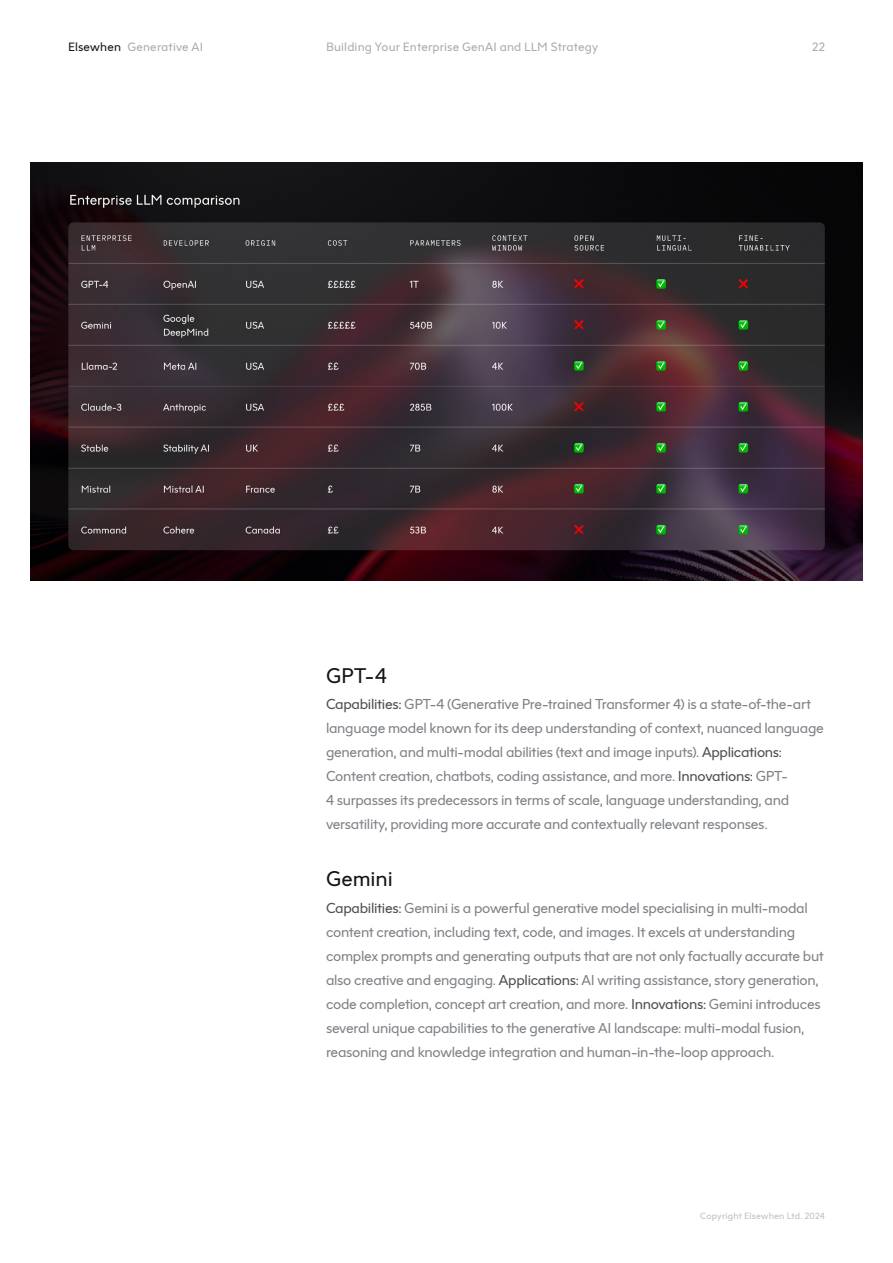
<style>
.page{position:relative;width:893px;height:1263px;background:#fff}
.page>*{position:absolute;margin:0;border:0;box-sizing:border-box;transform-origin:0 0}
.t1{font:21px "F37 Jagger";color:#161314}
.t2{font:14.25px/24px "F37 Jagger";letter-spacing:-.02em;color:#7e8287}
.t3{font:12px "F37 Jagger";letter-spacing:.015em;color:#a9abaf}
.t4{font:9px "F37 Jagger";letter-spacing:.02em;color:#bfbfbf}
.s1{color:#161314}
.s2{color:#504e4f}
</style>
<div class="page">
<img style="left:30px;top:163px;width:833px;height:417px">
<p class="t3" style="left:68px;top:40px;width:137px"><span class="s1">Elsewhen</span> Generative AI</p>
<p class="t3" style="left:812px;top:40px;width:14px">22</p>
<p class="t3" style="left:326px;top:40px;width:274px">Building Your Enterprise GenAI and LLM Strategy</p>
<h1 class="t1" style="left:326px;top:664px;width:63px">GPT-4</h1>
<p class="t2" style="left:326px;top:692px;width:499px"><span class="s2">Capabilities:</span> GPT-4 (Generative Pre-trained Transformer 4) is a state-of-the-art language model known for its deep understanding of context, nuanced language generation, and multi-modal abilities (text and image inputs). <span class="s2">Applications:<br></span>Content creation, chatbots, coding assistance, and more. <span class="s2">Innovations:</span> GPT-<br>4 surpasses its predecessors in terms of scale, language understanding, and versatility, providing more accurate and contextually relevant responses.</p>
<h1 class="t1" style="left:326px;top:866px;width:68px">Gemini</h1>
<p class="t2" style="left:326px;top:896px;width:499px"><span class="s2">Capabilities:</span> Gemini is a powerful generative model specialising in multi-modal content creation, including text, code, and images. It excels at understanding complex prompts and generating outputs that are not only factually accurate but also creative and engaging. <span class="s2">Applications:</span> AI writing assistance, story generation, code completion, concept art creation, and more. <span class="s2">Innovations:</span> Gemini introduces several unique capabilities to the generative AI landscape: multi-modal fusion, reasoning and knowledge integration and human-in-the-loop approach.</p>
<p class="t4" style="left:700px;top:1210px;width:126px">Copyright Elsewhen Ltd. 2024</p>
</div>
